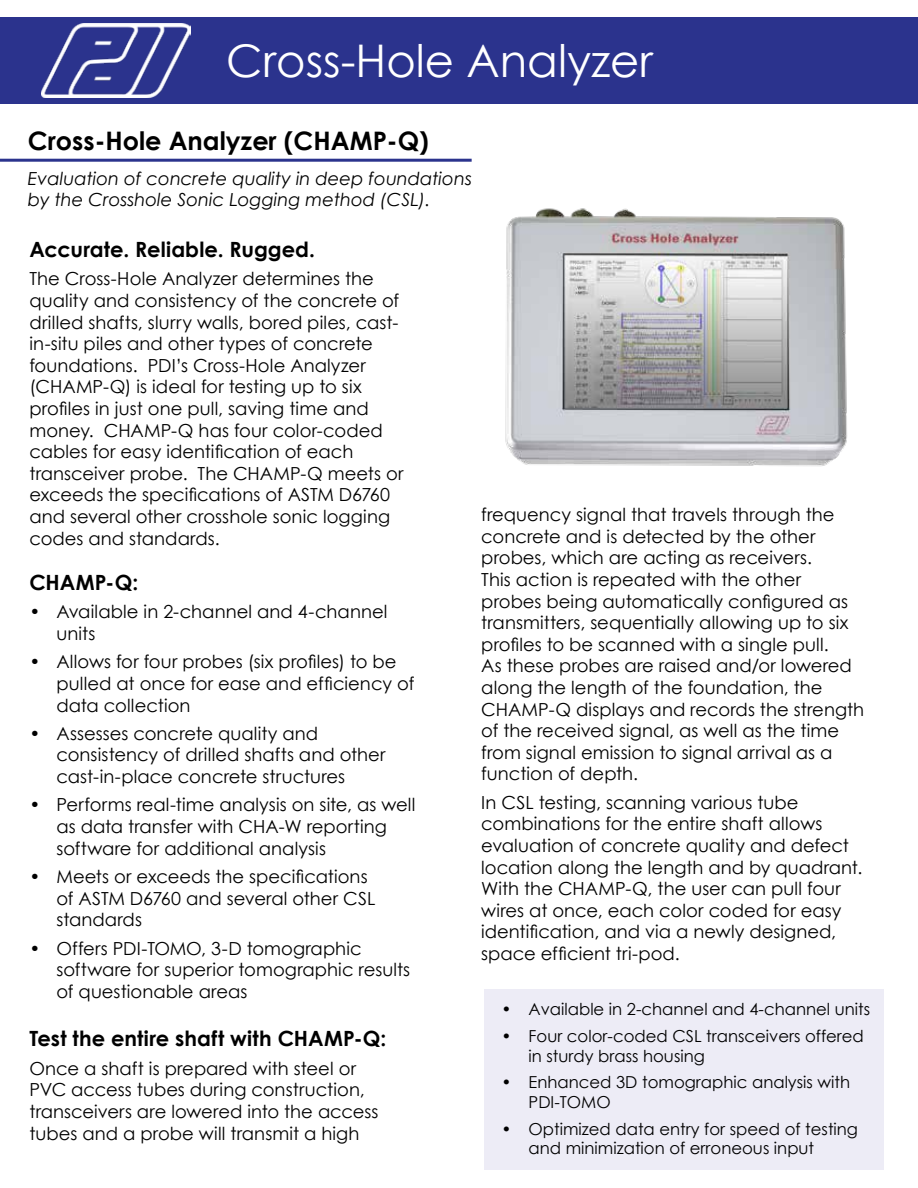
<style>
.page{position:relative;width:918px;height:1188px;background:#fff}
.page>*{position:absolute;margin:0;border:0;box-sizing:border-box;transform-origin:0 0}
.t1{font:45px "Century Gothic";color:#fff}
.t2{font:700 25.5px "Century Gothic";color:#000}
.t3{font:700 21px "Century Gothic";letter-spacing:.005em;color:#000}
.t4{font:18px/21.6px "Century Gothic";letter-spacing:.005em;color:#000}
.t5{font:italic 18px/21.6px "Century Gothic";color:#000}
.t6{font:16.5px/19.8px "Century Gothic";color:#000}
</style>
<div class="page">
<div style="left:0;top:18px;width:918px;height:86px;background:#2b338d"></div>
<img style="left:41px;top:23px;width:149px;height:74px">
<img style="left:505px;top:208px;width:342px;height:258px">
<hr style="left:0;top:159px;width:472px;height:3px;background:#2b338d">
<div style="left:484px;top:989px;width:400px;height:181px;background:#edecf6"></div>
<h1 class="t1" style="left:226px;top:29px;width:428px">Cross-Hole Analyzer</h1>
<h2 class="t2" style="left:28px;top:121px;width:402px">Cross-Hole Analyzer (CHAMP-Q)</h2>
<p class="t5" style="left:28px;top:167px;width:446px">Evaluation of concrete quality in deep foundations by the Crosshole Sonic Logging method (CSL).</p>
<p class="t3" style="left:29px;top:233px;width:287px">Accurate. Reliable. Rugged.</p>
<p class="t4" style="left:29px;top:268px;width:376px">The Cross-Hole Analyzer determines the quality and consistency of the concrete of drilled shafts, slurry walls, bored piles, cast&shy;in-situ piles and other types of concrete foundations. PDI’s Cross-Hole Analyzer (CHAMP-Q) is ideal for testing up to six profiles in just one pull, saving time and money. CHAMP-Q has four color-coded cables for easy identification of each transceiver probe. The CHAMP-Q meets or exceeds the specifications of ASTM D6760 and several other crosshole sonic logging codes and standards.</p>
<p class="t3" style="left:29px;top:566px;width:110px">CHAMP-Q:</p>
<p class="t4" style="left:56px;top:601px;width:333px;text-indent:-27px">• Available in 2-channel and 4-channel units</p>
<p class="t4" style="left:56px;top:651px;width:359px;text-indent:-27px">• Allows for four probes (six profiles) to be pulled at once for ease and efficiency of data collection</p>
<p class="t4" style="left:56px;top:722px;width:331px;text-indent:-27px">• Assesses concrete quality and consistency of drilled shafts and other cast-in-place concrete structures</p>
<p class="t4" style="left:56px;top:794px;width:360px;text-indent:-27px">• Performs real-time analysis on site, as well as data transfer with CHA-W reporting software for additional analysis</p>
<p class="t4" style="left:56px;top:865px;width:321px;text-indent:-27px">• Meets or exceeds the specifications of ASTM D6760 and several other CSL standards</p>
<p class="t4" style="left:56px;top:937px;width:355px;text-indent:-27px">• Offers PDI-TOMO, 3-D tomographic software for superior tomographic results of questionable areas</p>
<p class="t3" style="left:29px;top:1023px;width:359px">Test the entire shaft with CHAMP-Q:</p>
<p class="t4" style="left:29px;top:1057px;width:351px">Once a shaft is prepared with steel or PVC access tubes during construction, transceivers are lowered into the access tubes and a probe will transmit a high</p>
<p class="t4" style="left:481px;top:504px;width:384px">frequency signal that travels through the concrete and is detected by the other probes, which are acting as receivers.<br>This action is repeated with the other probes being automatically configured as transmitters, sequentially allowing up to six profiles to be scanned with a single pull.<br>As these probes are raised and/or lowered along the length of the foundation, the CHAMP-Q displays and records the strength of the received signal, as well as the time from signal emission to signal arrival as a function of depth.</p>
<p class="t4" style="left:481px;top:791px;width:383px">In CSL testing, scanning various tube combinations for the entire shaft allows evaluation of concrete quality and defect location along the length and by quadrant.<br>With the CHAMP-Q, the user can pull four wires at once, each color coded for easy identification, and via a newly designed, space efficient tri-pod.</p>
<p class="t6" style="left:502px;top:999px;width:370px">• Available in 2-channel and 4-channel units</p>
<p class="t6" style="left:529px;top:1026px;width:337px;text-indent:-27px">• Four color-coded CSL transceivers offered in sturdy brass housing</p>
<p class="t6" style="left:529px;top:1072px;width:323px;text-indent:-27px">• Enhanced 3D tomographic analysis with<br>PDI-TOMO</p>
<p class="t6" style="left:529px;top:1118px;width:331px;text-indent:-27px">• Optimized data entry for speed of testing and minimization of erroneous input</p>
</div>
